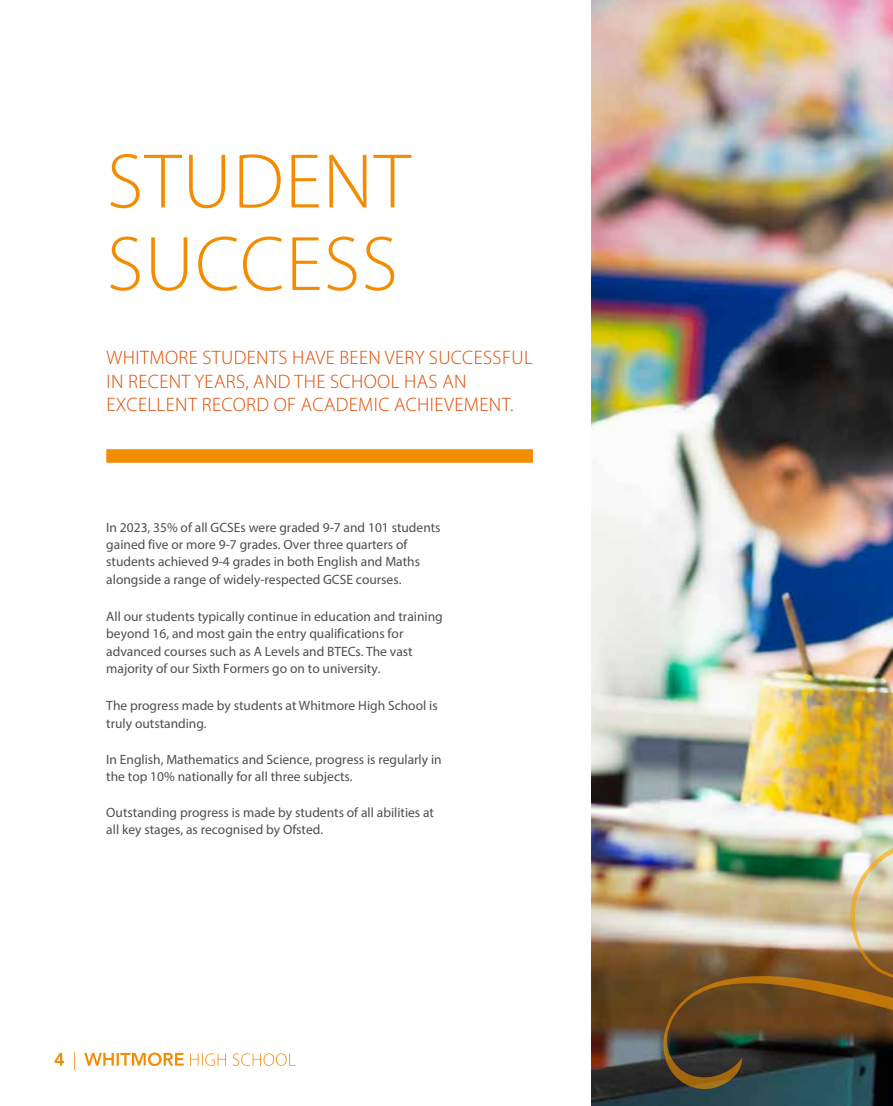
<style>
.page{position:relative;width:893px;height:1106px;background:#fff}
.page>*{position:absolute;margin:0;border:0;box-sizing:border-box;transform-origin:0 0}
.t1{font:300 78px/82.5px "Myriad Pro";letter-spacing:.02em;color:#f48c02}
.t2{font:300 19.5px/23.4px "Myriad Pro";letter-spacing:.02em;color:#dc4a00}
.t3{font:13.5px/17.1px "Myriad Pro";color:#4e4e4d}
</style>
<div class="page">
<img style="left:591px;top:0;width:302px;height:1106px">
<img style="left:661px;top:647px;width:232px;height:445px">
<div style="left:106px;top:449px;width:427px;height:14px;background:#f48c02"></div>
<svg style="left:55px;top:1052px;width:240px;height:18px"></svg>
<h1 class="t1" style="left:107px;top:139px;width:305px">STUDENT<br>SUCCESS</h1>
<h2 class="t2" style="left:106px;top:346px;width:428px">WHITMORE STUDENTS HAVE BEEN VERY SUCCESSFUL<br>IN RECENT YEARS, AND THE SCHOOL HAS AN<br>EXCELLENT RECORD OF ACADEMIC ACHIEVEMENT.</h2>
<p class="t3" style="left:106px;top:518px;width:336px">In 2023, 35% of all GCSEs were graded 9-7 and 101 students gained five or more 9-7 grades. Over three quarters of students achieved 9-4 grades in both English and Maths alongside a range of widely-respected GCSE courses.</p>
<p class="t3" style="left:106px;top:608px;width:338px">All our students typically continue in education and training beyond 16, and most gain the entry qualifications for advanced courses such as A Levels and BTECs. The vast majority of our Sixth Formers go on to university.</p>
<p class="t3" style="left:106px;top:697px;width:333px">The progress made by students at Whitmore High School is truly outstanding.</p>
<p class="t3" style="left:106px;top:750px;width:337px">In English, Mathematics and Science, progress is regularly in the top 10% nationally for all three subjects.</p>
<p class="t3" style="left:106px;top:803px;width:329px">Outstanding progress is made by students of all abilities at all key stages, as recognised by Ofsted.</p>
</div>
